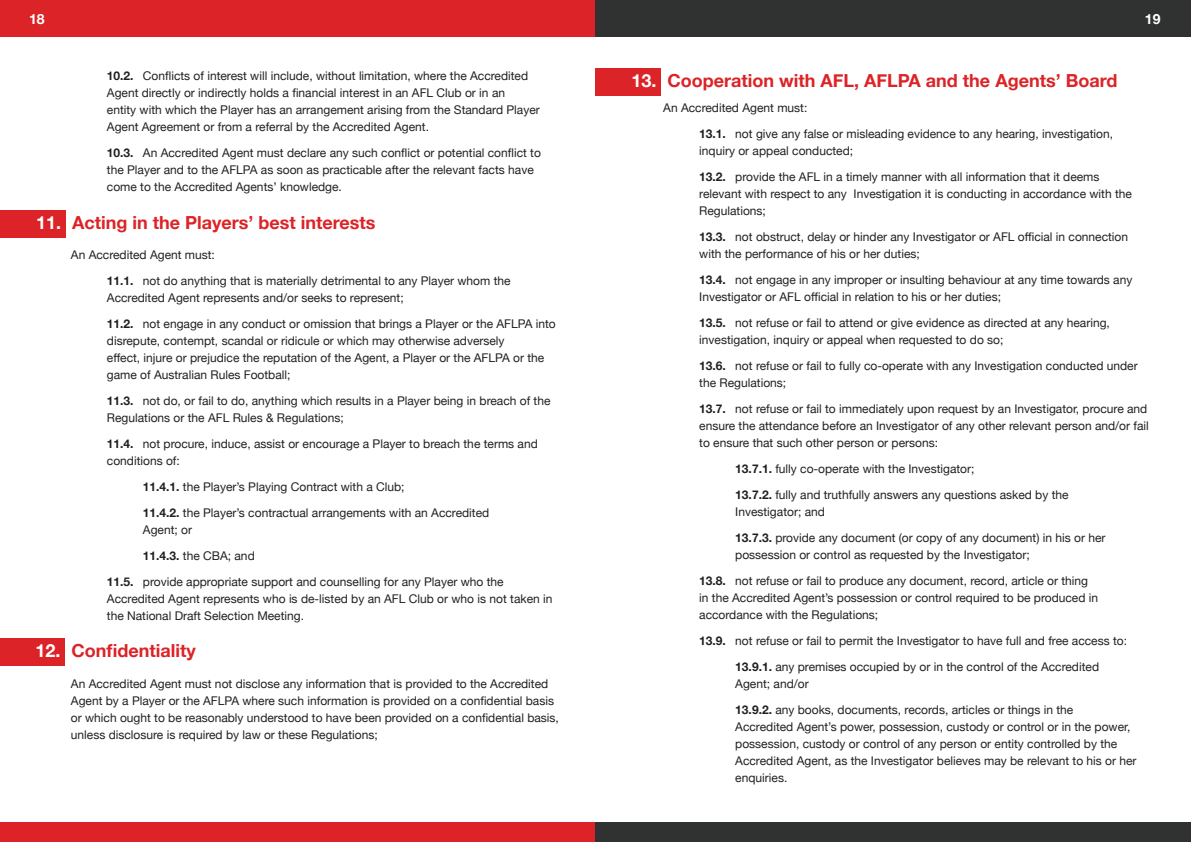
<style>
.page{position:relative;width:1191px;height:842px;background:#fff}
.page>*{position:absolute;margin:0;border:0;box-sizing:border-box;transform-origin:0 0}
.t1{font:700 18px "Helvetica Neue";color:#dc2327}
.t2{font:700 14px "Helvetica Neue";color:#fff}
.t3{font:12px/17px "Helvetica Neue";color:#231f20}
.s1{font-weight:700}
.s2{color:#fff}
</style>
<div class="page">
<div style="left:0;top:0;width:595px;height:36px;background:#dc2327"></div>
<div style="left:595px;top:0;width:596px;height:36px;background:#303232"></div>
<div style="left:0;top:210px;width:65px;height:28px;background:#dc2327"></div>
<div style="left:0;top:638px;width:65px;height:27px;background:#dc2327"></div>
<div style="left:595px;top:68px;width:65px;height:27px;background:#dc2327"></div>
<div style="left:0;top:822px;width:595px;height:20px;background:#dc2327"></div>
<div style="left:595px;top:822px;width:596px;height:20px;background:#303232"></div>
<p class="t2" style="left:29px;top:8px;width:17px">18</p>
<p class="t2" style="left:1145px;top:8px;width:17px">19</p>
<p class="t2" style="left:36px;top:8px;width:17px">18</p>
<p class="t3" style="left:107px;top:68px;width:434px"><span class="s1">10.2.</span> Conflicts of interest will include, without limitation, where the Accredited Agent directly or indirectly holds a financial interest in an AFL Club or in an<br>entity with which the Player has an arrangement arising from the Standard Player Agent Agreement or from a referral by the Accredited Agent.</p>
<p class="t3" style="left:107px;top:145px;width:435px"><span class="s1">10.3.</span> An Accredited Agent must declare any such conflict or potential conflict to the Player and to the AFLPA as soon as practicable after the relevant facts have come to the Accredited Agents’ knowledge.</p>
<p class="t1" style="left:36px;top:209px;width:341px"><span class="s2">11.</span> Acting in the Players’ best interests</p>
<p class="t3" style="left:71px;top:247px;width:146px">An Accredited Agent must:</p>
<p class="t3" style="left:107px;top:273px;width:405px"><span class="s1">11.1.</span> not do anything that is materially detrimental to any Player whom the<br>Accredited Agent represents and/or seeks to represent;</p>
<p class="t3" style="left:107px;top:316px;width:450px"><span class="s1">11.2.</span> not engage in any conduct or omission that brings a Player or the AFLPA into disrepute, contempt, scandal or ridicule or which may otherwise adversely<br>effect, injure or prejudice the reputation of the Agent, a Player or the AFLPA or the game of Australian Rules Football;</p>
<p class="t3" style="left:107px;top:393px;width:445px"><span class="s1">11.3.</span> not do, or fail to do, anything which results in a Player being in breach of the<br>Regulations or the AFL Rules &amp; Regulations;</p>
<p class="t3" style="left:107px;top:436px;width:432px"><span class="s1">11.4.</span> not procure, induce, assist or encourage a Player to breach the terms and conditions of:</p>
<p class="t3" style="left:143px;top:479px;width:263px"><span class="s1">11.4.1.</span> the Player’s Playing Contract with a Club;</p>
<p class="t3" style="left:143px;top:505px;width:348px"><span class="s1">11.4.2.</span> the Player’s contractual arrangements with an Accredited<br>Agent; or</p>
<p class="t3" style="left:143px;top:548px;width:113px"><span class="s1">11.4.3.</span> the CBA; and</p>
<p class="t3" style="left:107px;top:574px;width:447px"><span class="s1">11.5.</span> provide appropriate support and counselling for any Player who the<br>Accredited Agent represents who is de-listed by an AFL Club or who is not taken in the National Draft Selection Meeting.</p>
<p class="t1" style="left:36px;top:636px;width:162px"><span class="s2">12.</span> Confidentiality</p>
<p class="t3" style="left:71px;top:676px;width:489px">An Accredited Agent must not disclose any information that is provided to the Accredited Agent by a Player or the AFLPA where such information is provided on a confidential basis or which ought to be reasonably understood to have been provided on a confidential basis, unless disclosure is required by law or these Regulations;</p>
<p class="t1" style="left:631px;top:66px;width:487px"><span class="s2">13.</span> Cooperation with AFL, AFLPA and the Agents’ Board</p>
<p class="t3" style="left:663px;top:100px;width:146px">An Accredited Agent must:</p>
<p class="t3" style="left:699px;top:126px;width:415px"><span class="s1">13.1.</span> not give any false or misleading evidence to any hearing, investigation, inquiry or appeal conducted;</p>
<p class="t3" style="left:699px;top:169px;width:434px"><span class="s1">13.2.</span> provide the AFL in a timely manner with all information that it deems relevant with respect to any Investigation it is conducting in accordance with the<br>Regulations;</p>
<p class="t3" style="left:699px;top:229px;width:430px"><span class="s1">13.3.</span> not obstruct, delay or hinder any Investigator or AFL official in connection with the performance of his or her duties;</p>
<p class="t3" style="left:699px;top:272px;width:434px"><span class="s1">13.4.</span> not engage in any improper or insulting behaviour at any time towards any<br>Investigator or AFL official in relation to his or her duties;</p>
<p class="t3" style="left:699px;top:315px;width:412px"><span class="s1">13.5.</span> not refuse or fail to attend or give evidence as directed at any hearing, investigation, inquiry or appeal when requested to do so;</p>
<p class="t3" style="left:699px;top:358px;width:440px"><span class="s1">13.6.</span> not refuse or fail to fully co-operate with any Investigation conducted under the Regulations;</p>
<p class="t3" style="left:699px;top:401px;width:451px;text-align:justify"><span class="s1">13.7.</span> not refuse or fail to immediately upon request by an Investigator, procure and ensure the attendance before an Investigator of any other relevant person and/or fail to ensure that such other person or persons:</p>
<p class="t3" style="left:735px;top:461px;width:241px"><span class="s1">13.7.1.</span> fully co-operate with the Investigator;</p>
<p class="t3" style="left:735px;top:487px;width:335px"><span class="s1">13.7.2.</span> fully and truthfully answers any questions asked by the<br>Investigator; and</p>
<p class="t3" style="left:735px;top:530px;width:372px"><span class="s1">13.7.3.</span> provide any document (or copy of any document) in his or her possession or control as requested by the Investigator;</p>
<p class="t3" style="left:699px;top:573px;width:400px"><span class="s1">13.8.</span> not refuse or fail to produce any document, record, article or thing in the Accredited Agent’s possession or control required to be produced in accordance with the Regulations;</p>
<p class="t3" style="left:699px;top:633px;width:429px"><span class="s1">13.9.</span> not refuse or fail to permit the Investigator to have full and free access to:</p>
<p class="t3" style="left:735px;top:659px;width:365px"><span class="s1">13.9.1.</span> any premises occupied by or in the control of the Accredited<br>Agent; and/or</p>
<p class="t3" style="left:735px;top:702px;width:403px"><span class="s1">13.9.2.</span> any books, documents, records, articles or things in the<br>Accredited Agent’s power, possession, custody or control or in the power, possession, custody or control of any person or entity controlled by the Accredited Agent, as the Investigator believes may be relevant to his or her enquiries.</p>
</div>
